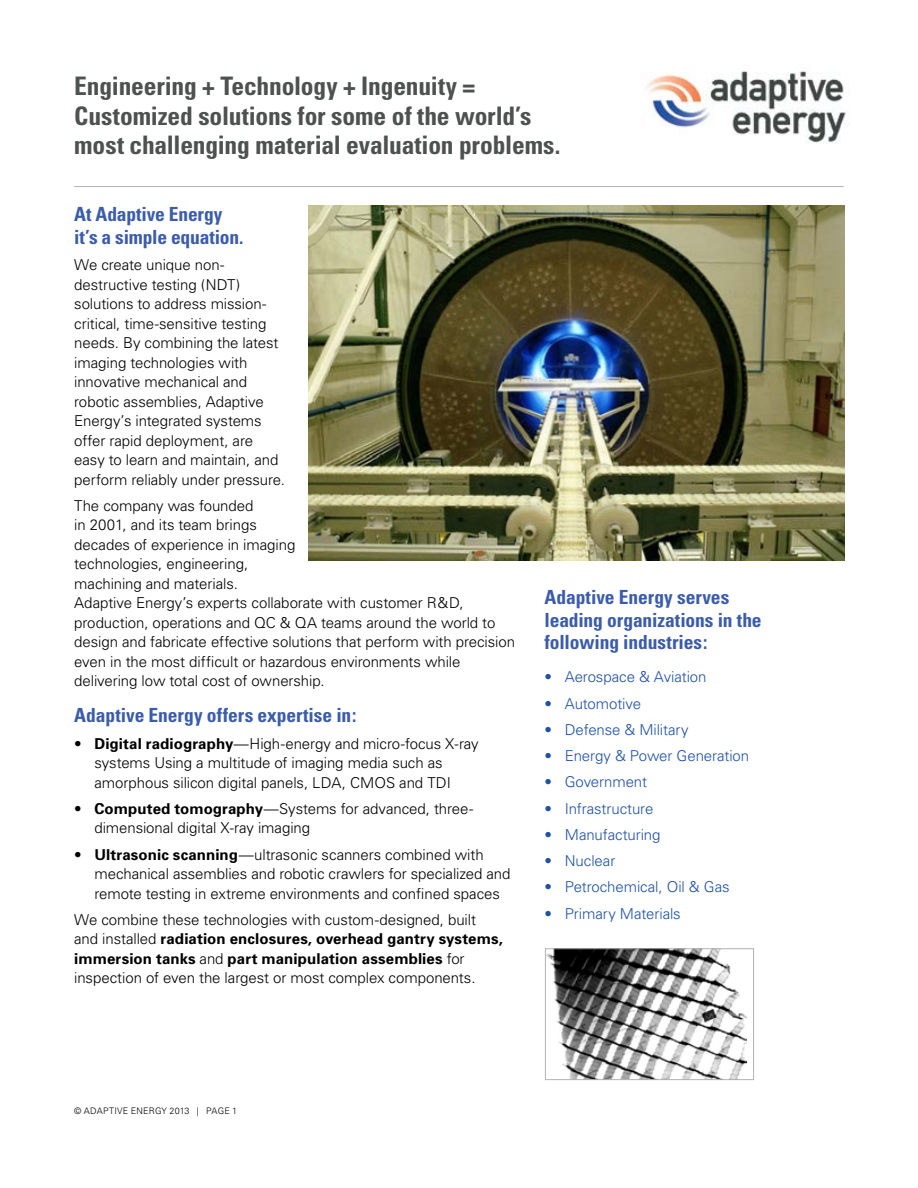
<style>
.page{position:relative;width:918px;height:1188px;background:#fff}
.page>*{position:absolute;margin:0;border:0;box-sizing:border-box;transform-origin:0 0}
.t1{font:700 condensed 25.5px/30px "Univers";letter-spacing:-.005em;color:#4d514f}
.t2{font:700 condensed 19.5px/22.5px "Univers";letter-spacing:-.005em;color:#3b5caa}
.t3{font:300 15px/19.5px "Univers";letter-spacing:-.005em;color:#000}
.t4{font:300 15px "Univers";letter-spacing:-.005em;color:#2051a3}
.t5{font:300 9px "Univers";letter-spacing:.02em;color:#000}
.s1{font-weight:700}
</style>
<div class="page">
<img style="left:646px;top:71px;width:200px;height:72px">
<img style="left:309px;top:206px;width:536px;height:355px">
<hr style="left:74px;top:186px;width:770px;height:1px;background:#b3b2b1">
<img style="left:547px;top:950px;width:199px;height:128px">
<div style="left:545px;top:948px;width:209px;height:132px;border:1px solid #b3b2b1"></div>
<h1 class="t1" style="left:74px;top:70px;width:488px">Engineering + Technology + Ingenuity =<br>Customized solutions for some of the world’s most challenging material evaluation problems.</h1>
<h2 class="t2" style="left:74px;top:203px;width:171px">At Adaptive Energy it’s a simple equation.</h2>
<p class="t3" style="left:74px;top:255px;width:212px">We create unique non&shy;destructive testing (NDT) solutions to address mission&shy;critical, time-sensitive testing needs. By combining the latest imaging technologies with innovative mechanical and robotic assemblies, Adaptive<br>Energy’s integrated systems offer rapid deployment, are easy to learn and maintain, and perform reliably under pressure.</p>
<p class="t3" style="left:74px;top:496px;width:442px">The company was founded<br>in 2001, and its team brings<br>decades of experience in imaging<br>technologies, engineering,<br>machining and materials.<br>Adaptive Energy’s experts collaborate with customer R&amp;D, production, operations and QC &amp; QA teams around the world to design and fabricate effective solutions that perform with precision even in the most difficult or hazardous environments while delivering low total cost of ownership.</p>
<h2 class="t2" style="left:74px;top:704px;width:284px">Adaptive Energy offers expertise in:</h2>
<p class="t3" style="left:94px;top:734px;width:386px;text-indent:-20px">• <span class="s1">Digital radiography</span>—High-energy and micro-focus X-ray systems Using a multitude of imaging media such as amorphous silicon digital panels, LDA, CMOS and TDI</p>
<p class="t3" style="left:94px;top:799px;width:380px;text-indent:-20px">• <span class="s1">Computed tomography</span>—Systems for advanced, three&shy;dimensional digital X-ray imaging</p>
<p class="t3" style="left:95px;top:845px;width:417px;text-indent:-20px">• <span class="s1">Ultrasonic scanning</span>—ultrasonic scanners combined with mechanical assemblies and robotic crawlers for specialized and remote testing in extreme environments and confined spaces</p>
<p class="t3" style="left:74px;top:910px;width:430px">We combine these technologies with custom-designed, built and installed <span class="s1">radiation enclosures, overhead gantry systems, immersion tanks</span> and <span class="s1">part manipulation assemblies</span> for inspection of even the largest or most complex components.</p>
<h2 class="t2" style="left:544px;top:586px;width:219px">Adaptive Energy serves leading organizations in the following industries:</h2>
<p class="t4" style="left:544px;top:668px;width:164px">• Aerospace &amp; Aviation</p>
<p class="t4" style="left:544px;top:694px;width:98px">• Automotive</p>
<p class="t4" style="left:544px;top:721px;width:146px">• Defense &amp; Military</p>
<p class="t4" style="left:544px;top:747px;width:206px">• Energy &amp; Power Generation</p>
<p class="t4" style="left:544px;top:773px;width:104px">• Government</p>
<p class="t4" style="left:544px;top:799px;width:110px">• Infrastructure</p>
<p class="t4" style="left:544px;top:826px;width:118px">• Manufacturing</p>
<p class="t4" style="left:544px;top:852px;width:72px">• Nuclear</p>
<p class="t4" style="left:544px;top:878px;width:187px">• Petrochemical, Oil &amp; Gas</p>
<p class="t4" style="left:544px;top:904px;width:138px">• Primary Materials</p>
<p class="t5" style="left:74px;top:1106px;width:165px">© ADAPTIVE ENERGY 2013 | PAGE 1</p>
</div>
